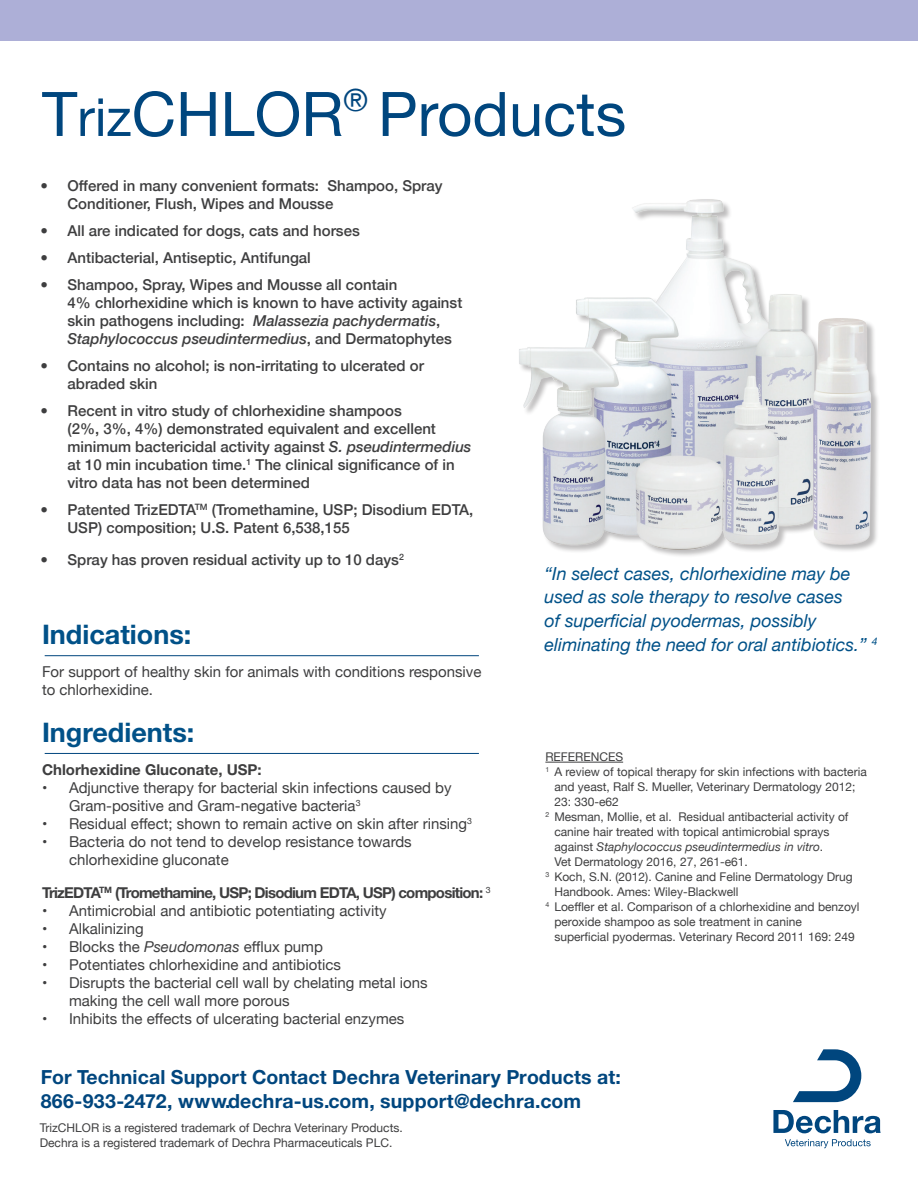
<style>
.page{position:relative;width:918px;height:1188px;background:#fff}
.page>*{position:absolute;margin:0;border:0;box-sizing:border-box;transform-origin:0 0}
.t1{font:61.5px "Helvetica Neue";color:#00467e}
.t2{font:700 27px "Helvetica Neue LT Std";color:#015188}
.t3{font:700 19.5px "Helvetica Neue LT Std";letter-spacing:.005em;color:#00467e}
.t4{font:italic 18px/23.5px "Helvetica Neue";color:#015188}
.t5{font:500 15px/18px "Helvetica Neue";color:#3e3e3f}
.t6{font:15px/18px "Helvetica Neue";color:#3e3e3f}
.t7{font:700 15px "Helvetica Neue LT Std";letter-spacing:-.05em;color:#3e3e3f}
.t8{font:700 15px "Helvetica Neue LT Std";color:#3e3e3f}
.t9{font:12px/15px "Helvetica Neue";color:#3e3e3f}
.s1{font-size:52.5px}
.s2{font-style:italic}
</style>
<div class="page">
<hr style="left:45px;top:655px;width:434px;height:1px;background:#00467e">
<hr style="left:45px;top:753px;width:434px;height:1px;background:#00467e">
<div style="left:0;top:0;width:918px;height:40px;background:#adafd7"></div>
<hr style="left:545px;top:762px;width:78px;height:1px;background:#3e3e3f">
<div style="left:519px;top:200px;width:361px;height:358px;background:#231f20;opacity:.3"></div>
<img style="left:519px;top:199px;width:361px;height:350px">
<svg style="left:793px;top:1049px;width:68px;height:53px"></svg>
<svg style="left:773px;top:1110px;width:108px;height:23px"></svg>
<svg style="left:785px;top:1139px;width:86px;height:9px"></svg>
<p class="t1" style="left:42px;top:70px;width:586px">T<span class="s1">riz</span>CHLOR<sup>®</sup> Products</p>
<p class="t5" style="left:68px;top:176px;width:377px;text-indent:-27px">• Offered in many convenient formats: Shampoo, Spray<br>Conditioner, Flush, Wipes and Mousse</p>
<p class="t5" style="left:40px;top:221px;width:321px">• All are indicated for dogs, cats and horses</p>
<p class="t5" style="left:40px;top:248px;width:272px">• Antibacterial, Antiseptic, Antifungal</p>
<p class="t5" style="left:68px;top:275px;width:396px;text-indent:-27px">• Shampoo, Spray, Wipes and Mousse all contain<br>4% chlorhexidine which is known to have activity against skin pathogens including: <span class="s2">Malassezia pachydermatis</span>, <span class="s2">Staphylococcus pseudintermedius</span>, and Dermatophytes</p>
<p class="t5" style="left:68px;top:356px;width:358px;text-indent:-27px">• Contains no alcohol; is non-irritating to ulcerated or abraded skin</p>
<p class="t5" style="left:68px;top:401px;width:405px;text-indent:-27px">• Recent in vitro study of chlorhexidine shampoos<br>(2%, 3%, 4%) demonstrated equivalent and excellent minimum bactericidal activity against <span class="s2">S. pseudintermedius </span>at 10 min incubation time.<sup>1</sup> The clinical significance of in vitro data has not been determined</p>
<p class="t5" style="left:68px;top:500px;width:407px;text-indent:-27px">• Patented TrizEDTA<sup>TM</sup> (Tromethamine, USP; Disodium EDTA,<br>USP) composition; U.S. Patent 6,538,155</p>
<p class="t5" style="left:40px;top:550px;width:365px">• Spray has proven residual activity up to 10 days<sup>2</sup></p>
<p class="t2" style="left:42px;top:617px;width:151px">Indications:</p>
<p class="t6" style="left:42px;top:663px;width:441px">For support of healthy skin for animals with conditions responsive to chlorhexidine.</p>
<p class="t2" style="left:42px;top:716px;width:154px">Ingredients:</p>
<p class="t8" style="left:42px;top:760px;width:221px">Chlorhexidine Gluconate, USP:</p>
<p class="t6" style="left:69px;top:779px;width:384px;text-indent:-27px">• Adjunctive therapy for bacterial skin infections caused by<br>Gram-positive and Gram-negative bacteria<sup>3</sup></p>
<p class="t6" style="left:42px;top:815px;width:432px">• Residual effect; shown to remain active on skin after rinsing<sup>3</sup></p>
<p class="t6" style="left:69px;top:833px;width:344px;text-indent:-27px">• Bacteria do not tend to develop resistance towards chlorhexidine gluconate</p>
<p class="t7" style="left:42px;top:883px;width:450px">TrizEDTA<sup>TM</sup> (Tromethamine, USP; Disodium EDTA, USP) composition: <sup>3</sup></p>
<p class="t6" style="left:42px;top:902px;width:346px">• Antimicrobial and antibiotic potentiating activity</p>
<p class="t6" style="left:42px;top:920px;width:103px">• Alkalinizing</p>
<p class="t6" style="left:42px;top:938px;width:282px">• Blocks the <span class="s2">Pseudomonas</span> efflux pump</p>
<p class="t6" style="left:42px;top:956px;width:300px">• Potentiates chlorhexidine and antibiotics</p>
<p class="t6" style="left:69px;top:974px;width:360px;text-indent:-27px">• Disrupts the bacterial cell wall by chelating metal ions making the cell wall more porous</p>
<p class="t6" style="left:42px;top:1010px;width:364px">• Inhibits the effects of ulcerating bacterial enzymes</p>
<p class="t4" style="left:545px;top:563px;width:335px">“In select cases, chlorhexidine may be used as sole therapy to resolve cases<br>of superficial pyodermas, possibly eliminating the need for oral antibiotics.” <sup>4</sup></p>
<p class="t9" style="left:545px;top:750px;width:79px">REFERENCES</p>
<p class="t9" style="left:554px;top:765px;width:314px;text-indent:-9px"><sup>1</sup> A review of topical therapy for skin infections with bacteria and yeast, Ralf S. Mueller, Veterinary Dermatology 2012;<br>23: 330-e62</p>
<p class="t9" style="left:554px;top:810px;width:296px;text-indent:-9px"><sup>2</sup> Mesman, Mollie, et al. Residual antibacterial activity of canine hair treated with topical antimicrobial sprays</p>
<p class="t9" style="left:554px;top:840px;width:270px">against <span class="s2">Staphylococcus pseudintermedius in vitro</span>.<br>Vet Dermatology 2016, 27, 261-e61.</p>
<p class="t9" style="left:554px;top:870px;width:300px;text-indent:-9px"><sup>3</sup> Koch, S.N. (2012). Canine and Feline Dermatology Drug<br>Handbook. Ames: Wiley-Blackwell</p>
<p class="t9" style="left:554px;top:900px;width:307px;text-indent:-9px"><sup>4</sup> Loeffler et al. Comparison of a chlorhexidine and benzoyl peroxide shampoo as sole treatment in canine<br>superficial pyodermas. Veterinary Record 2011 169: 249</p>
<p class="t3" style="left:41px;top:1065px;width:582px">For Technical Support Contact Dechra Veterinary Products at:</p>
<p class="t3" style="left:41px;top:1089px;width:542px">866-933-2472, www.dechra-us.com, support@dechra.com</p>
<p class="t9" style="left:40px;top:1121px;width:365px">TrizCHLOR is a registered trademark of Dechra Veterinary Products.</p>
<p class="t9" style="left:40px;top:1136px;width:354px">Dechra is a registered trademark of Dechra Pharmaceuticals PLC.</p>
</div>
